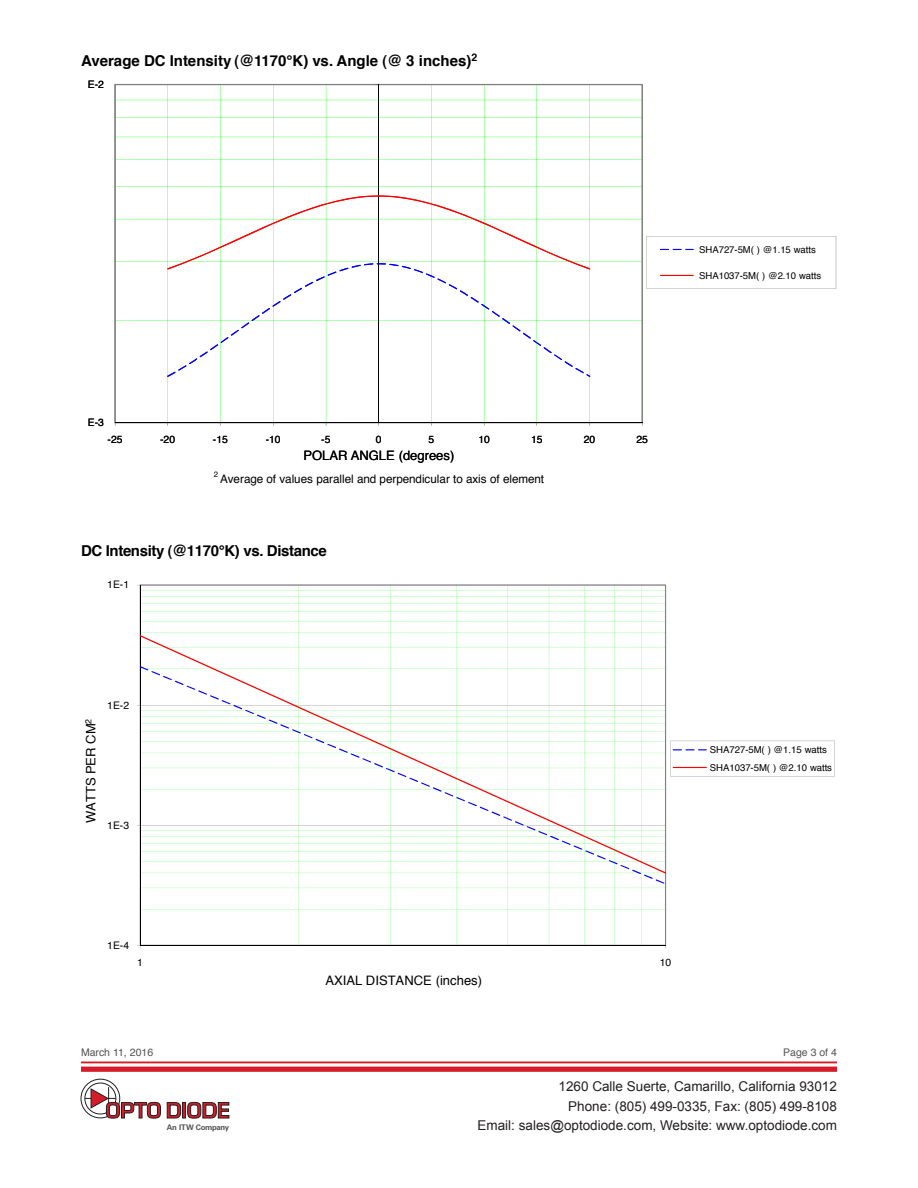
<style>
.page{position:relative;width:918px;height:1188px;background:#fff}
.page>*{position:absolute;margin:0;border:0;box-sizing:border-box;transform-origin:0 0}
.t1{font:700 15px "Helvetica";letter-spacing:-.005em;color:#000}
.t2{font:700 15px "Helvetica";letter-spacing:-.025em;color:#000}
.t3{font:13.5px/19.2px "Arial";color:#231f20;text-align:right}
.t4{font:13.05px "Helvetica";color:#000}
.t5{font:11.7px "Helvetica";letter-spacing:-.005em;color:#000}
.t6{font:10.5px "Helvetica";color:#545456}
.t7{font:10.35px "Helvetica";color:#000}
.t8{font:9.6px/17.9px "Helvetica";letter-spacing:-.005em;color:#000}
.t9{font:700 7.8px "Univers";letter-spacing:-.04em;color:#545456}
.t10{font:7.8px "Helvetica";color:#000}
</style>
<div class="page">
<div style="left:81px;top:1079px;width:39px;height:39px;border:1px solid #231f20;border-radius:50%"></div>
<div style="left:85px;top:1083px;width:31px;height:31px;border:1px solid #231f20;border-radius:50%"></div>
<svg style="left:85px;top:1087px;width:76px;height:31px"></svg>
<svg style="left:167px;top:1102px;width:14px;height:16px"></svg>
<svg style="left:182px;top:1102px;width:4px;height:16px"></svg>
<svg style="left:187px;top:1102px;width:42px;height:16px"></svg>
<hr style="left:81px;top:1062px;width:756px;height:1px;background:#d51c29">
<div style="left:81px;top:1067px;width:756px;height:5px;background:#d51c29"></div>
<svg style="left:114px;top:84px;width:529px;height:339px"></svg>
<hr style="left:379px;top:84px;width:1px;height:339px;background:#000">
<hr style="left:115px;top:423px;width:527px;height:1px;background:#000">
<svg style="left:167px;top:269px;width:423px;height:108px"></svg>
<svg style="left:167px;top:195px;width:423px;height:74px"></svg>
<svg style="left:646px;top:236px;width:190px;height:53px"></svg>
<hr style="left:660px;top:275px;width:34px;height:1px;background:#f00">
<svg style="left:140px;top:584px;width:526px;height:361px"></svg>
<hr style="left:140px;top:585px;width:1px;height:360px;background:#000">
<hr style="left:140px;top:945px;width:525px;height:1px;background:#000">
<svg style="left:141px;top:874px;width:523px;height:10px"></svg>
<svg style="left:140px;top:635px;width:526px;height:239px"></svg>
<svg style="left:672px;top:741px;width:163px;height:35px"></svg>
<hr style="left:673px;top:767px;width:34px;height:1px;background:#f00">
<p class="t1" style="left:81px;top:47px;width:398px">Average DC Intensity (@1170°K) vs. Angle (@ 3 inches)<sup>2</sup></p>
<p class="t7" style="left:88px;top:75px;width:18px">E-2</p>
<p class="t8" style="left:699px;top:240px;width:118px">SHA727-5M( ) @1.15 watts</p>
<p class="t8" style="left:699px;top:266px;width:124px">SHA1037-5M( ) @2.10 watts</p>
<p class="t7" style="left:88px;top:414px;width:18px">E-3</p>
<p class="t7" style="left:108px;top:431px;width:16px">-25</p>
<p class="t7" style="left:160px;top:431px;width:16px">-20</p>
<p class="t7" style="left:213px;top:431px;width:16px">-15</p>
<p class="t7" style="left:266px;top:431px;width:16px">-10</p>
<p class="t7" style="left:321px;top:431px;width:11px">-5</p>
<p class="t7" style="left:376px;top:431px;width:7px">0</p>
<p class="t7" style="left:428px;top:431px;width:7px">5</p>
<p class="t7" style="left:478px;top:431px;width:13px">10</p>
<p class="t7" style="left:531px;top:431px;width:13px">15</p>
<p class="t7" style="left:584px;top:431px;width:13px">20</p>
<p class="t7" style="left:637px;top:431px;width:13px">25</p>
<p class="t4" style="left:303px;top:444px;width:152px">POLAR ANGLE (degrees)</p>
<p class="t10" style="left:214px;top:468px;width:6px">2</p>
<p class="t5" style="left:220px;top:469px;width:326px">Average of values parallel and perpendicular to axis of element</p>
<p class="t2" style="left:81px;top:538px;width:247px">DC Intensity (@1170°K) vs. Distance</p>
<p class="t7" style="left:107px;top:576px;width:23px">1E-1</p>
<p class="t4" style="left:80px;top:823px;width:106px;rotate:-90deg">WATTS PER CM<sup>2</sup></p>
<p class="t7" style="left:107px;top:696px;width:23px">1E-2</p>
<p class="t7" style="left:107px;top:816px;width:23px">1E-3</p>
<p class="t8" style="left:710px;top:741px;width:124px">SHA727-5M( ) @1.15 watts<br>SHA1037-5M( ) @2.10 watts</p>
<p class="t7" style="left:107px;top:936px;width:23px">1E-4</p>
<p class="t7" style="left:137px;top:954px;width:7px">1</p>
<p class="t7" style="left:660px;top:954px;width:13px">10</p>
<p class="t4" style="left:326px;top:969px;width:158px">AXIAL DISTANCE (inches)</p>
<p class="t6" style="left:81px;top:1044px;width:74px">March 11, 2016</p>
<p class="t6" style="left:783px;top:1044px;width:55px">Page 3 of 4</p>
<p class="t9" style="left:167px;top:1123px;width:64px">An ITW Company</p>
<p class="t3" style="left:478px;top:1077px;width:361px">1260 Calle Suerte, Camarillo, California 93012<br>Phone: (805) 499-0335, Fax: (805) 499-8108<br>Email: sales@optodiode.com, Website: www.optodiode.com</p>
</div>
